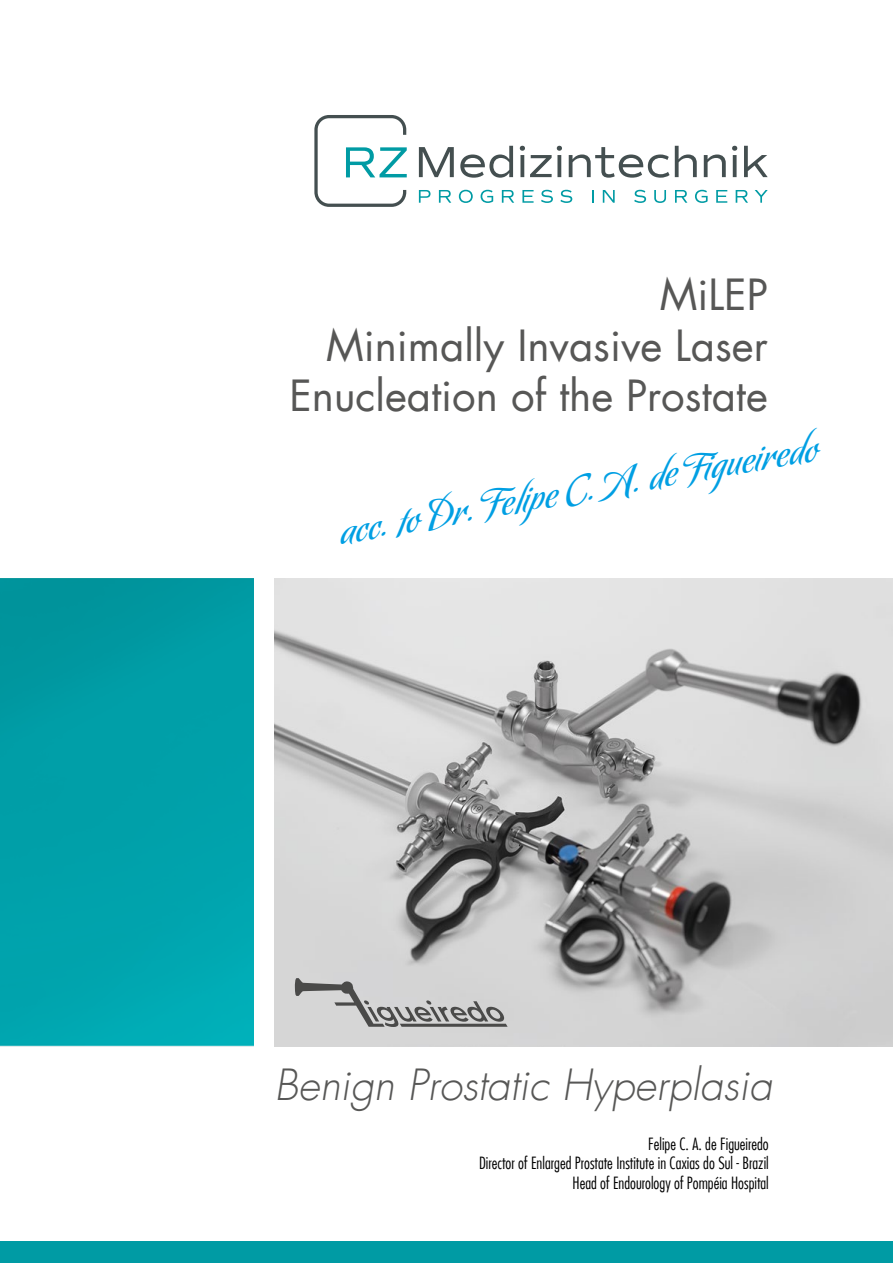
<style>
.page{position:relative;width:893px;height:1263px;background:#fff}
.page>*{position:absolute;margin:0;border:0;box-sizing:border-box;transform-origin:0 0}
.t1{font:42px/50.4px "Futura LT";color:#575756;text-align:right}
.t2{font:italic 300 42px "Futura LT";color:#575756}
.t3{font:38.25px "Koziupack";color:#009fe3;scale:1.11 1}
.t4{font:300 condensed 16.5px/19.8px "Futura LT";color:#000;text-align:right}
</style>
<div class="page">
<div style="left:0;top:1242px;width:893px;height:21px;background:#009ba4"></div>
<img style="left:0;top:578px;width:253px;height:468px">
<img style="left:275px;top:578px;width:618px;height:468px">
<svg style="left:295px;top:978px;width:213px;height:49px;background:#b7b7b7"></svg>
<svg style="left:419px;top:190px;width:11px;height:13px"></svg>
<svg style="left:439px;top:190px;width:12px;height:13px"></svg>
<svg style="left:459px;top:190px;width:14px;height:13px"></svg>
<svg style="left:481px;top:190px;width:12px;height:13px"></svg>
<svg style="left:502px;top:190px;width:12px;height:13px"></svg>
<svg style="left:522px;top:190px;width:12px;height:13px"></svg>
<svg style="left:541px;top:190px;width:12px;height:13px"></svg>
<svg style="left:560px;top:190px;width:12px;height:13px"></svg>
<svg style="left:592px;top:190px;width:2px;height:13px"></svg>
<svg style="left:603px;top:190px;width:12px;height:13px"></svg>
<svg style="left:634px;top:190px;width:12px;height:13px"></svg>
<svg style="left:654px;top:190px;width:12px;height:13px"></svg>
<svg style="left:675px;top:190px;width:12px;height:13px"></svg>
<svg style="left:695px;top:190px;width:13px;height:13px"></svg>
<svg style="left:716px;top:190px;width:11px;height:13px"></svg>
<svg style="left:736px;top:190px;width:12px;height:13px"></svg>
<svg style="left:755px;top:190px;width:13px;height:13px"></svg>
<svg style="left:314px;top:115px;width:93px;height:92px"></svg>
<svg style="left:419px;top:147px;width:35px;height:30px"></svg>
<svg style="left:460px;top:146px;width:53px;height:32px"></svg>
<svg style="left:520px;top:146px;width:42px;height:31px"></svg>
<svg style="left:569px;top:146px;width:128px;height:32px"></svg>
<svg style="left:704px;top:154px;width:22px;height:23px"></svg>
<svg style="left:732px;top:146px;width:5px;height:31px"></svg>
<svg style="left:744px;top:146px;width:24px;height:31px"></svg>
<h1 class="t1" style="left:290px;top:270px;width:480px">MiLEP<br>Minimally Invasive Laser<br>Enucleation of the Prostate</h1>
<h2 class="t3" style="left:335px;top:509px;width:439px;rotate:-10deg">acc. to Dr. Felipe C. A. de Figueiredo</h2>
<h1 class="t2" style="left:275px;top:1059px;width:499px">Benign Prostatic Hyperplasia</h1>
<p class="t4" style="left:479px;top:1134px;width:291px">Felipe C. A. de Figueiredo<br>Director of Enlarged Prostate Institute in Caxias do Sul - Brazil<br>Head of Endourology of Pompéia Hospital</p>
</div>
